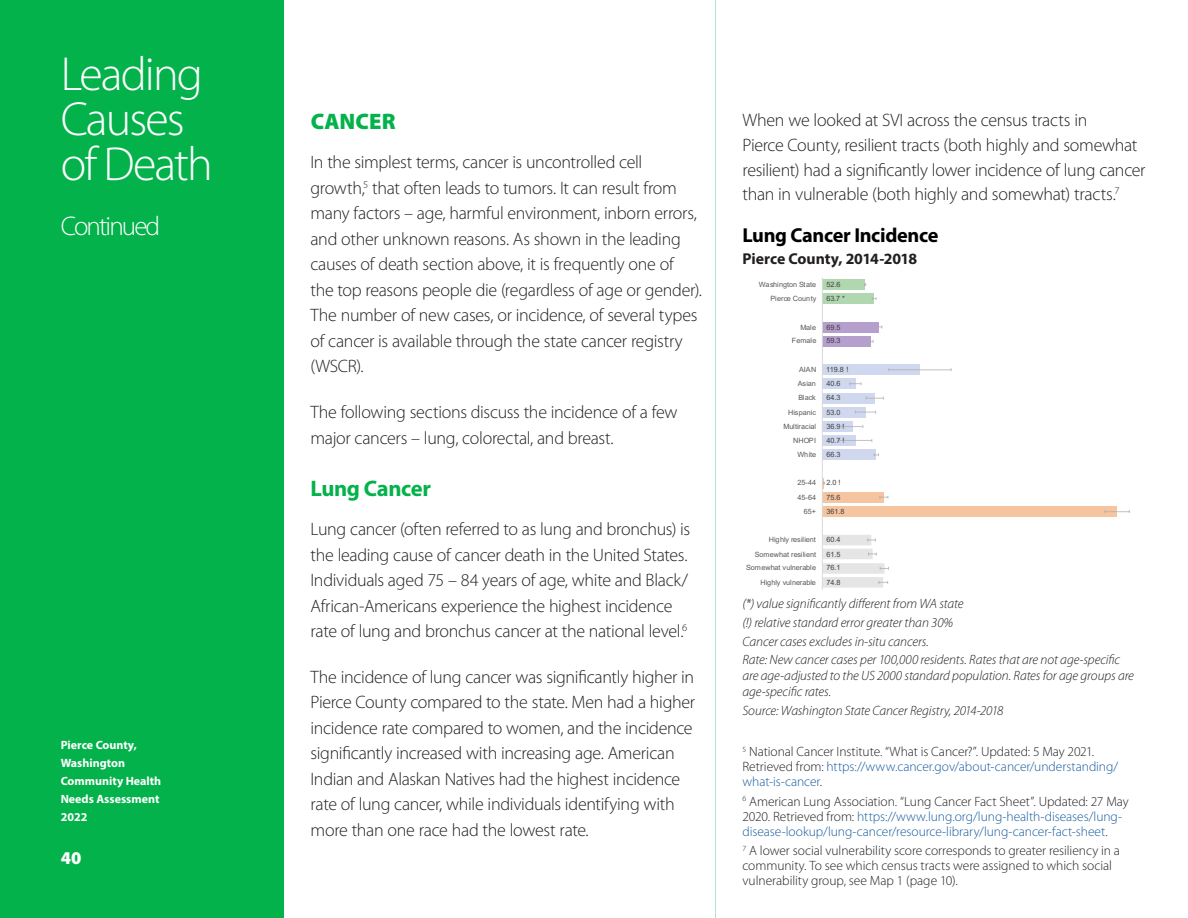
<style>
.page{position:relative;width:1188px;height:918px;background:#fff}
.page>*{position:absolute;margin:0;border:0;box-sizing:border-box;transform-origin:0 0}
.Titles{font:300 48px/45px "Myriad Pro";letter-spacing:-.04em;color:#fff}
.TITLE-continued{font:300 27px "Myriad Pro";letter-spacing:-.07em;color:#fff}
.SUBHEADER_2__GRN{font:700 22.5px "Myriad Pro";letter-spacing:-.02em;color:#04b24b}
.HEADER_1-GREEN{font:900 22.5px "Myriad Pro";letter-spacing:.005em;color:#04b24b}
._2022_Figure_Name_BI{font:700 20.25px "Myriad Pro";letter-spacing:-.02em;color:#000}
.BODY_TEXT-_CHNA{font:300 18px/25.5px "Myriad Pro";letter-spacing:-.02em;color:#231f20}
.t1{font:900 18px "Myriad Pro";color:#fff}
._2022_Figure_Name_Su{font:700 15.75px "Myriad Pro";letter-spacing:-.005em;color:#231f20}
._2022_Sources{font:italic 300 13.5px/15.8px "Myriad Pro";letter-spacing:-.01em;color:#231f20}
._2022_Footnotes{font:300 13.5px/15px "Myriad Pro";letter-spacing:-.005em;color:#231f20}
._2022_Footnotes-2{font:300 13.5px/15px "Myriad Pro";letter-spacing:-.005em;color:#175d9e}
.t2{font:700 12px/18px "Myriad Pro";color:#fff}
.t3{font:7.2px/14.2px "Arial";letter-spacing:-.01em;color:#595959;text-align:right}
.t4{font:7.2px/14.2px "Arial";letter-spacing:-.01em;color:#404040}
.s1{color:#175d9e}
.s2{color:#231f20}
</style>
<div class="page">
<hr style="left:715px;top:0;width:1px;height:918px;background:#ace6c4">
<div style="left:0;top:0;width:284px;height:918px;background:#04b24b"></div>
<div style="left:822px;top:279px;width:43px;height:11px;background:#b0d7b0"></div>
<div style="left:822px;top:293px;width:52px;height:11px;background:#b0d7b0"></div>
<div style="left:822px;top:322px;width:57px;height:10px;background:#b59fcc"></div>
<div style="left:822px;top:336px;width:49px;height:11px;background:#b59fcc"></div>
<div style="left:822px;top:364px;width:98px;height:11px;background:#cfd8ee"></div>
<div style="left:822px;top:379px;width:33px;height:10px;background:#cfd8ee"></div>
<div style="left:822px;top:393px;width:53px;height:10px;background:#cfd8ee"></div>
<div style="left:822px;top:407px;width:44px;height:10px;background:#cfd8ee"></div>
<div style="left:822px;top:421px;width:30px;height:11px;background:#cfd8ee"></div>
<div style="left:822px;top:435px;width:33px;height:11px;background:#cfd8ee"></div>
<div style="left:822px;top:450px;width:54px;height:10px;background:#cfd8ee"></div>
<div style="left:822px;top:492px;width:62px;height:11px;background:#f6c5a0"></div>
<div style="left:822px;top:506px;width:295px;height:11px;background:#f6c5a0"></div>
<svg style="left:876px;top:326px;width:7px;height:3px"></svg>
<svg style="left:868px;top:340px;width:6px;height:3px"></svg>
<hr style="left:889px;top:369px;width:31px;height:1px;background:#bec0cb">
<hr style="left:920px;top:369px;width:31px;height:1px;background:#d5d3d3">
<svg style="left:849px;top:382px;width:13px;height:3px"></svg>
<svg style="left:866px;top:397px;width:18px;height:3px"></svg>
<svg style="left:855px;top:411px;width:21px;height:3px"></svg>
<svg style="left:842px;top:425px;width:22px;height:3px"></svg>
<svg style="left:839px;top:439px;width:34px;height:3px"></svg>
<svg style="left:874px;top:453px;width:5px;height:3px"></svg>
<svg style="left:823px;top:478px;width:2px;height:10px"></svg>
<svg style="left:879px;top:496px;width:10px;height:3px"></svg>
<svg style="left:1105px;top:510px;width:25px;height:3px"></svg>
<svg style="left:823px;top:535px;width:66px;height:53px"></svg>
<hr style="left:822px;top:277px;width:1px;height:313px;background:#d9d9d9">
<p class="Titles" style="left:61px;top:51px;width:154px">Leading<br>Causes of Death</p>
<p class="TITLE-continued" style="left:61px;top:210px;width:101px">Continued</p>
<p class="t2" style="left:61px;top:735px;width:102px">Pierce County,<br>Washington<br>Community Health<br>Needs Assessment<br>2022</p>
<p class="t1" style="left:61px;top:846px;width:22px">40</p>
<p class="HEADER_1-GREEN" style="left:311px;top:107px;width:87px">CANCER</p>
<p class="BODY_TEXT-_CHNA" style="left:310px;top:149px;width:393px">In the simplest terms, cancer is uncontrolled cell growth,<sup>5</sup> that often leads to tumors. It can result from many factors – age, harmful environment, inborn errors, and other unknown reasons. As shown in the leading causes of death section above, it is frequently one of<br>the top reasons people die (regardless of age or gender).<br>The number of new cases, or incidence, of several types of cancer is available through the state cancer registry (WSCR).</p>
<p class="BODY_TEXT-_CHNA" style="left:310px;top:399px;width:369px">The following sections discuss the incidence of a few major cancers – lung, colorectal, and breast.</p>
<p class="SUBHEADER_2__GRN" style="left:310px;top:474px;width:122px">Lung Cancer</p>
<p class="BODY_TEXT-_CHNA" style="left:310px;top:516px;width:381px">Lung cancer (often referred to as lung and bronchus) is the leading cause of cancer death in the United States.<br>Individuals aged 75 – 84 years of age, white and Black/ African-Americans experience the highest incidence rate of lung and bronchus cancer at the national level.<sup>6</sup></p>
<p class="BODY_TEXT-_CHNA" style="left:310px;top:664px;width:386px">The incidence of lung cancer was significantly higher in Pierce County compared to the state. Men had a higher incidence rate compared to women, and the incidence significantly increased with increasing age. American Indian and Alaskan Natives had the highest incidence rate of lung cancer, while individuals identifying with more than one race had the lowest rate.</p>
<p class="BODY_TEXT-_CHNA" style="left:742px;top:107px;width:405px;line-height:24.8px">When we looked at SVI across the census tracts in<br>Pierce County, resilient tracts (both highly and somewhat resilient) had a significantly lower incidence of lung cancer than in vulnerable (both highly and somewhat) tracts.<sup>7</sup></p>
<p class="_2022_Figure_Name_BI" style="left:742px;top:222px;width:197px">Lung Cancer Incidence</p>
<p class="_2022_Figure_Name_Su" style="left:742px;top:249px;width:176px">Pierce County, 2014-2018</p>
<p class="t3" style="left:759px;top:277px;width:59px">Washington State<br>Pierce County</p>
<p class="t3" style="left:792px;top:320px;width:26px;line-height:13.8px">Male<br>Female</p>
<p class="t3" style="left:783px;top:362px;width:34px">AIAN<br>Asian<br>Black<br>Hispanic<br>Multiracial<br>NHOPI<br>White</p>
<p class="t3" style="left:798px;top:476px;width:20px">25-44<br>45-64<br>65+</p>
<p class="t3" style="left:746px;top:532px;width:71px">Highly resilient<br>Somewhat resilient<br>Somewhat vulnerable<br>Highly vulnerable</p>
<p class="t4" style="left:826px;top:277px;width:20px">52.6<br>63.7 *</p>
<p class="t4" style="left:827px;top:320px;width:15px;line-height:13.8px">69.5<br>59.3</p>
<p class="t4" style="left:826px;top:362px;width:24px">119.8 !<br>40.6<br>64.3<br>53.0<br>36.9 !<br>40.7 !<br>66.3</p>
<p class="t4" style="left:827px;top:476px;width:19px">2.0 !<br>75.6<br>361.8</p>
<p class="t4" style="left:827px;top:532px;width:15px;text-align:justify">60.4<br>61.5<br>76.1<br>74.8</p>
<p class="_2022_Sources" style="left:742px;top:596px;width:223px">(*) value significantly different from WA state</p>
<p class="_2022_Sources" style="left:742px;top:614px;width:212px">(!) relative standard error greater than 30%</p>
<p class="_2022_Sources" style="left:742px;top:633px;width:188px">Cancer cases excludes in-situ cancers.</p>
<p class="_2022_Sources" style="left:742px;top:652px;width:393px">Rate: New cancer cases per 100,000 residents. Rates that are not age-specific are age-adjusted to the US 2000 standard population. Rates for age groups are age-specific rates.</p>
<p class="_2022_Sources" style="left:742px;top:702px;width:262px">Source: Washington State Cancer Registry, 2014-2018</p>
<p class="_2022_Footnotes" style="left:742px;top:744px;width:377px"><sup>5</sup> National Cancer Institute. “What is Cancer?”. Updated: 5 May 2021.<br>Retrieved from: <span class="s1">https://www.cancer.gov/about-cancer/understanding/ what-is-cancer</span>.</p>
<p class="_2022_Footnotes-2" style="left:742px;top:793px;width:388px"><sup>6</sup> <span class="s2">American Lung Association. “Lung Cancer Fact Sheet”. Updated: 27 May<br>2020. Retrieved from:</span> https://www.lung.org/lung-health-diseases/lung&shy;disease-lookup/lung-cancer/resource-library/lung-cancer-fact-sheet<span class="s2">.</span></p>
<p class="_2022_Footnotes" style="left:742px;top:843px;width:379px"><sup>7</sup> A lower social vulnerability score corresponds to greater resiliency in a community. To see which census tracts were assigned to which social vulnerability group, see Map 1 (page 10).</p>
</div>
